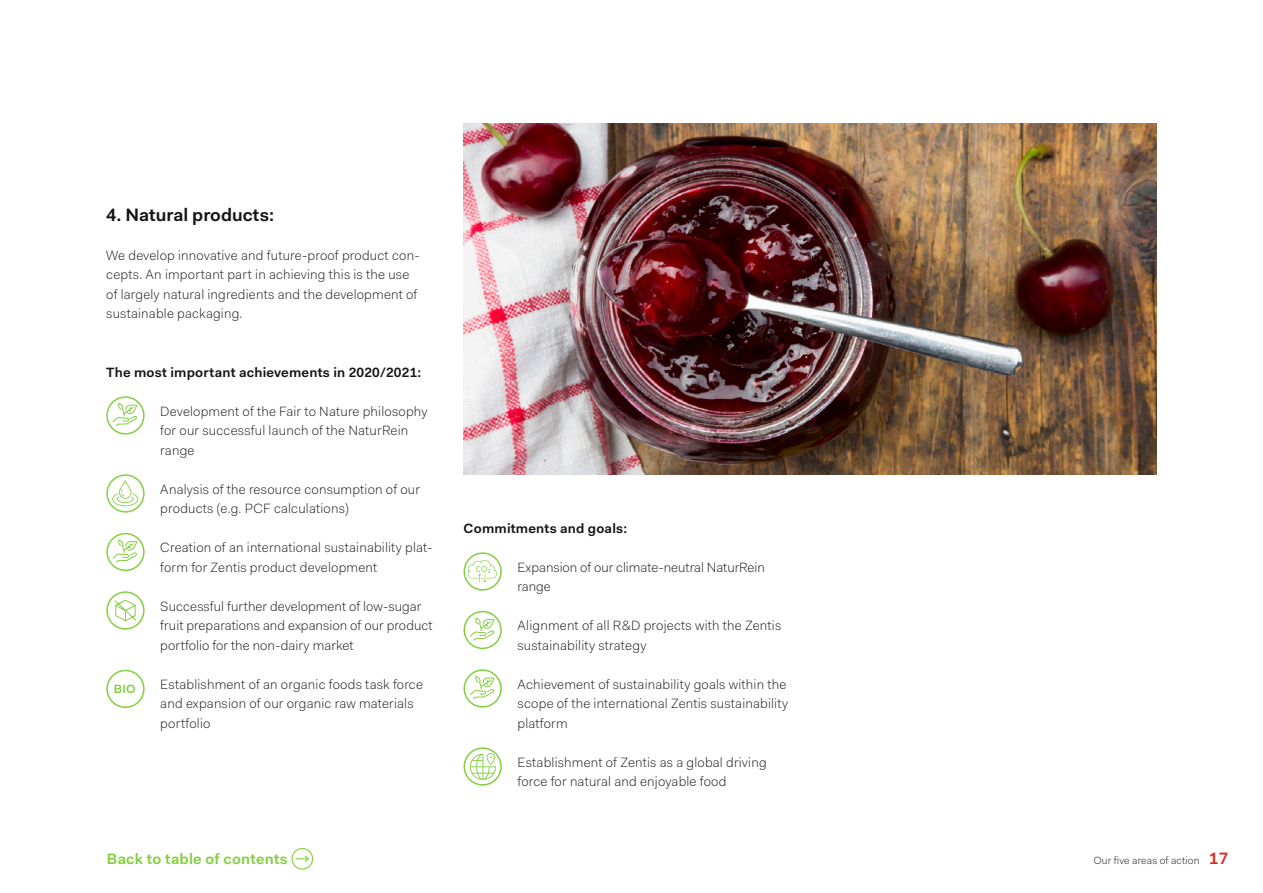
<style>
.page{position:relative;width:1263px;height:893px;background:#fff}
.page>*{position:absolute;margin:0;border:0;box-sizing:border-box;transform-origin:0 0}
.t1{font:600 18px "Fakt";color:#141414}
.t2{font:600 15px "Fakt";letter-spacing:.015em;color:#83cf41}
.t3{font:300 13.5px/19.5px "Fakt";letter-spacing:.015em;color:#141414}
.t4{font:600 13.5px "Fakt";letter-spacing:.015em;color:#141414}
.t5{font:600 12px "Fakt";color:#83cf41}
.t6{font:300 10.5px "Fakt";letter-spacing:.015em;color:#141414}
.s1{font-weight:600;font-size:16.5px;color:#dd2920}
</style>
<div class="page">
<img style="left:463px;top:123px;width:694px;height:351px">
<div style="left:291px;top:848px;width:22px;height:22px;border:1px solid #83cf41;border-radius:50%"></div>
<svg style="left:296px;top:855px;width:13px;height:7px"></svg>
<div style="left:106px;top:474px;width:39px;height:39px;border:2px solid #83cf41;border-radius:50%"></div>
<svg style="left:112px;top:480px;width:26px;height:26px"></svg>
<div style="left:463px;top:552px;width:39px;height:39px;border:2px solid #83cf41;border-radius:50%"></div>
<svg style="left:468px;top:560px;width:29px;height:22px"></svg>
<div style="left:106px;top:396px;width:39px;height:39px;border:2px solid #83cf41;border-radius:50%"></div>
<svg style="left:112px;top:403px;width:26px;height:24px"></svg>
<div style="left:463px;top:669px;width:39px;height:39px;border:2px solid #83cf41;border-radius:50%"></div>
<svg style="left:469px;top:676px;width:26px;height:24px"></svg>
<div style="left:463px;top:611px;width:39px;height:38px;border:2px solid #83cf41;border-radius:50%"></div>
<svg style="left:469px;top:617px;width:26px;height:25px"></svg>
<div style="left:106px;top:533px;width:39px;height:38px;border:2px solid #83cf41;border-radius:50%"></div>
<svg style="left:112px;top:539px;width:26px;height:25px"></svg>
<div style="left:106px;top:591px;width:39px;height:39px;border:2px solid #83cf41;border-radius:50%"></div>
<svg style="left:114px;top:599px;width:23px;height:23px"></svg>
<div style="left:463px;top:747px;width:39px;height:39px;border:2px solid #83cf41;border-radius:50%"></div>
<svg style="left:470px;top:753px;width:26px;height:27px"></svg>
<div style="left:106px;top:670px;width:39px;height:38px;border:2px solid #83cf41;border-radius:50%"></div>
<h1 class="t1" style="left:106px;top:202px;width:169px">4. Natural products:</h1>
<p class="t3" style="left:106px;top:245px;width:315px">We develop innovative and future-proof product con&shy;cepts. An important part in achieving this is the use of largely natural ingredients and the development of sustainable packaging.</p>
<p class="t4" style="left:106px;top:363px;width:316px">The most important achievements in 2020/2021:</p>
<p class="t3" style="left:160px;top:401px;width:269px">Development of the Fair to Nature philosophy for our successful launch of the NaturRein range</p>
<p class="t3" style="left:160px;top:479px;width:261px">Analysis of the resource consumption of our products (e.g. PCF calculations)</p>
<p class="t3" style="left:160px;top:538px;width:274px">Creation of an international sustainability plat&shy;form for Zentis product development</p>
<p class="t3" style="left:160px;top:596px;width:274px">Successful further development of low-sugar fruit preparations and expansion of our product portfolio for the non-dairy market</p>
<p class="t3" style="left:160px;top:674px;width:264px">Establishment of an organic foods task force and expansion of our organic raw materials portfolio</p>
<p class="t5" style="left:114px;top:681px;width:23px">BIO</p>
<p class="t4" style="left:463px;top:519px;width:165px">Commitments and goals:</p>
<p class="t3" style="left:517px;top:557px;width:249px">Expansion of our climate-neutral NaturRein range</p>
<p class="t3" style="left:517px;top:616px;width:265px">Alignment of all R&amp;D projects with the Zentis sustainability strategy</p>
<p class="t3" style="left:517px;top:674px;width:272px">Achievement of sustainability goals within the scope of the international Zentis sustainability platform</p>
<p class="t3" style="left:517px;top:752px;width:251px">Establishment of Zentis as a global driving force for natural and enjoyable food</p>
<p class="t2" style="left:107px;top:849px;width:182px">Back to table of contents</p>
<p class="t6" style="left:1094px;top:853px;width:136px">Our five areas of action <span class="s1">17</span></p>
</div>
